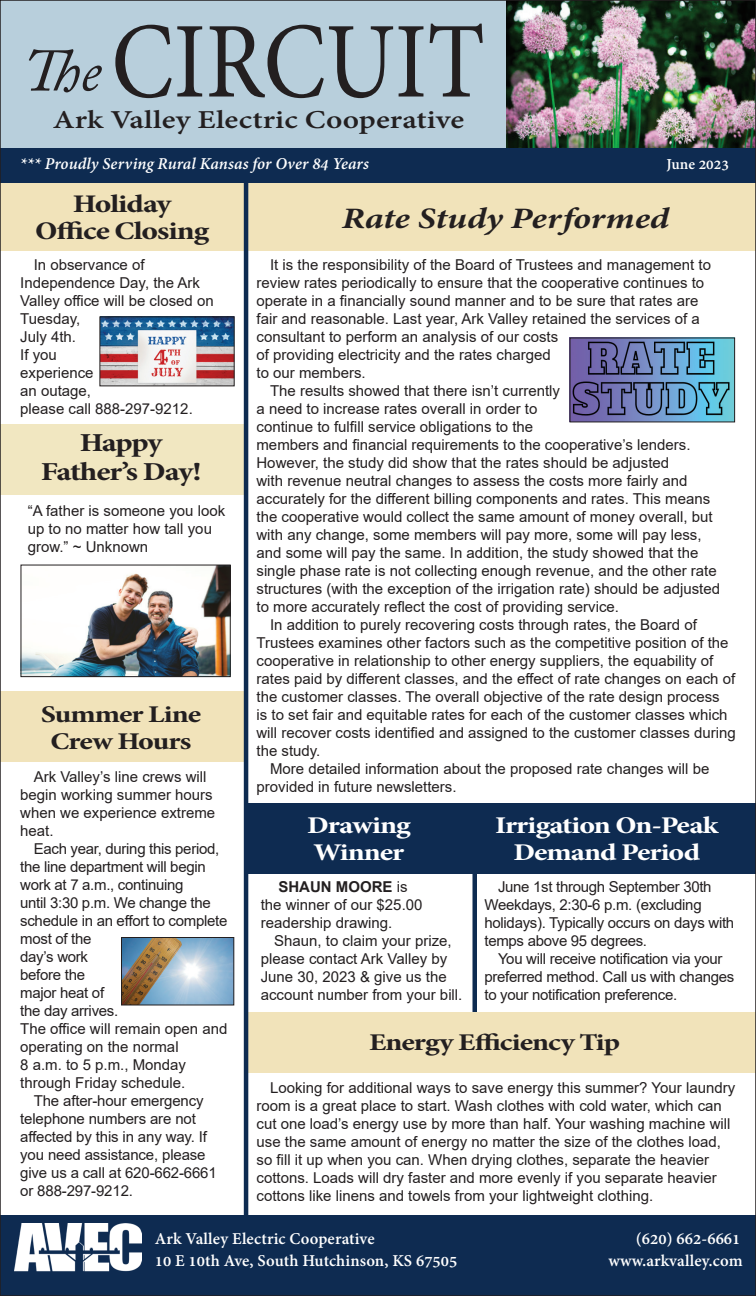
<style>
.page{position:relative;width:756px;height:1296px;background:#fff}
.page>*{position:absolute;margin:0;border:0;box-sizing:border-box;transform-origin:0 0}
.t1{font:108px "Minion Pro";color:#231f20;scale:.87 1}
.t2{font:italic 700 29.7px "Minion Pro";letter-spacing:-.005em;color:#231f20;scale:1.23 1}
.t3{font:700 28.05px "Adobe Devanagari";color:#231f20;scale:1.23 1}
.t4{font:700 condensed 26.25px/28.5px "Minion Pro";letter-spacing:-.04em;color:#231f20;text-align:center;scale:1.3 1}
.t5{font:700 condensed 25.65px/27px "Minion Pro";letter-spacing:-.03em;color:#231f20;text-align:center;scale:1.33 1}
.t6{font:700 condensed 24.3px/27px "Minion Pro";letter-spacing:-.03em;color:#fff;text-align:center;scale:1.33 1}
.t7{font:700 condensed 24.3px/27px "Minion Pro";letter-spacing:-.03em;color:#231f20;text-align:center;scale:1.33 1}
.t8{font:700 18px "Adobe Devanagari";letter-spacing:.005em;color:#fff}
.t9{font:italic 700 18px "Adobe Devanagari";color:#fff}
.t10{font:700 16.5px "Adobe Devanagari";letter-spacing:.005em;color:#fff}
.t11{font:15px/18px "Arial";color:#231f20}
.t12{font:15px/18px "Arial";letter-spacing:-.02em;color:#231f20}
.s1{font-family:"Adobe Caslon Pro";font-style:italic;font-size:60px}
.s2{font-weight:700}
</style>
<div class="page">
<div style="left:246px;top:803px;width:510px;height:71px;background:#0e2b51"></div>
<div style="left:0;top:181px;width:756px;height:70px;background:#f1e3ba"></div>
<div style="left:0;top:691px;width:246px;height:71px;background:#f1e3ba"></div>
<img style="left:123px;top:939px;width:109px;height:64px">
<div style="left:121px;top:937px;width:113px;height:68px;border:1px solid #231f20"></div>
<div style="left:0;top:0;width:756px;height:176px;background:#b8cfdc"></div>
<img style="left:506px;top:3px;width:247px;height:145px">
<div style="left:0;top:148px;width:756px;height:34px;background:#0e2b51"></div>
<div style="left:0;top:1215px;width:756px;height:81px;background:#0e2b51"></div>
<img style="left:15px;top:1223px;width:126px;height:49px">
<img style="left:102px;top:318px;width:131px;height:66px">
<div style="left:100px;top:316px;width:135px;height:70px;border:1px solid #231f20"></div>
<div style="left:0;top:424px;width:246px;height:71px;background:#f1e7c1"></div>
<img style="left:23px;top:567px;width:206px;height:108px">
<div style="left:21px;top:565px;width:210px;height:112px;border:1px solid #231f20"></div>
<div style="left:472px;top:858px;width:5px;height:154px;background:#0e2b51"></div>
<div style="left:246px;top:1012px;width:510px;height:61px;background:#f1e3ba"></div>
<img style="left:572px;top:340px;width:161px;height:80px">
<hr style="left:244px;top:181px;width:4px;height:1034px;background:#0e2b51">
<h1 class="t1" style="left:22px;top:-10px;width:533px"><span class="s1">The</span> CIRCUIT</h1>
<h3 class="t3" style="left:53px;top:104px;width:336px">Ark Valley Electric Cooperative</h3>
<p class="t9" style="left:20px;top:154px;width:351px">*** Proudly Serving Rural Kansas for Over 84 Years</p>
<p class="t10" style="left:666px;top:154px;width:64px">June 2023</p>
<h3 class="t5" style="left:35px;top:190px;width:132px">Holiday<br>Office Closing</h3>
<p class="t11" style="left:20px;top:256px;width:195px;text-indent:14px">In observance of<br>Independence Day, the Ark<br>Valley office will be closed on<br>Tuesday,<br>July 4th.<br>If you<br>experience<br>an outage,<br>please call 888-297-9212.</p>
<h3 class="t4" style="left:41px;top:428px;width:125px">Happy<br>Father’s Day!</h3>
<p class="t11" style="left:28px;top:502px;width:199px">“A father is someone you look up to no matter how tall you grow.” ~ Unknown</p>
<h3 class="t7" style="left:41px;top:700px;width:122px">Summer Line<br>Crew Hours</h3>
<p class="t11" style="left:20px;top:768px;width:197px;text-indent:14px">Ark Valley’s line crews will begin working summer hours when we experience extreme heat.</p>
<p class="t12" style="left:34px;top:840px;width:187px">Each year, during this period,</p>
<p class="t12" style="left:20px;top:858px;width:187px">the line department will begin</p>
<p class="t12" style="left:20px;top:876px;width:165px">work at 7 a.m., continuing</p>
<p class="t12" style="left:20px;top:894px;width:192px">until 3:30 p.m. We change the</p>
<p class="t12" style="left:20px;top:912px;width:209px">schedule in an effort to complete</p>
<p class="t12" style="left:20px;top:930px;width:73px">most of the</p>
<p class="t11" style="left:20px;top:948px;width:69px">day’s work</p>
<p class="t12" style="left:20px;top:966px;width:66px">before the</p>
<p class="t12" style="left:20px;top:984px;width:85px">major heat of</p>
<p class="t12" style="left:20px;top:1002px;width:100px">the day arrives.</p>
<p class="t11" style="left:20px;top:1020px;width:209px">The office will remain open and</p>
<p class="t11" style="left:20px;top:1038px;width:160px">operating on the normal</p>
<p class="t11" style="left:20px;top:1056px;width:167px">8 a.m. to 5 p.m., Monday</p>
<p class="t11" style="left:20px;top:1074px;width:167px">through Friday schedule.</p>
<p class="t11" style="left:34px;top:1092px;width:171px">The after-hour emergency</p>
<p class="t11" style="left:20px;top:1110px;width:177px">telephone numbers are not</p>
<p class="t11" style="left:20px;top:1128px;width:188px">affected by this in any way. If</p>
<p class="t11" style="left:20px;top:1146px;width:187px">you need assistance, please</p>
<p class="t11" style="left:20px;top:1164px;width:198px">give us a call at 620-662-6661</p>
<p class="t11" style="left:20px;top:1182px;width:114px">or 888-297-9212.</p>
<h2 class="t2" style="left:342px;top:197px;width:268px">Rate Study Performed</h2>
<p class="t11" style="left:270px;top:256px;width:443px">It is the responsibility of the Board of Trustees and management to</p>
<p class="t11" style="left:256px;top:274px;width:449px">review rates periodically to ensure that the cooperative continues to</p>
<p class="t11" style="left:256px;top:292px;width:443px">operate in a financially sound manner and to be sure that rates are</p>
<p class="t11" style="left:256px;top:310px;width:445px">fair and reasonable. Last year, Ark Valley retained the services of a</p>
<p class="t11" style="left:256px;top:328px;width:303px">consultant to perform an analysis of our costs</p>
<p class="t11" style="left:256px;top:346px;width:296px">of providing electricity and the rates charged</p>
<p class="t11" style="left:256px;top:364px;width:111px">to our members.</p>
<p class="t11" style="left:270px;top:382px;width:292px">The results showed that there isn’t currently</p>
<p class="t11" style="left:256px;top:400px;width:282px">a need to increase rates overall in order to</p>
<p class="t11" style="left:256px;top:418px;width:278px">continue to fulfill service obligations to the</p>
<p class="t11" style="left:256px;top:436px;width:436px">members and financial requirements to the cooperative’s lenders.</p>
<p class="t11" style="left:256px;top:454px;width:414px">However, the study did show that the rates should be adjusted</p>
<p class="t11" style="left:256px;top:472px;width:433px">with revenue neutral changes to assess the costs more fairly and</p>
<p class="t11" style="left:256px;top:490px;width:455px">accurately for the different billing components and rates. This means</p>
<p class="t11" style="left:256px;top:508px;width:458px">the cooperative would collect the same amount of money overall, but</p>
<p class="t11" style="left:256px;top:526px;width:447px">with any change, some members will pay more, some will pay less,</p>
<p class="t11" style="left:256px;top:544px;width:443px">and some will pay the same. In addition, the study showed that the</p>
<p class="t11" style="left:256px;top:562px;width:462px">single phase rate is not collecting enough revenue, and the other rate</p>
<p class="t11" style="left:256px;top:580px;width:465px">structures (with the exception of the irrigation rate) should be adjusted</p>
<p class="t11" style="left:256px;top:598px;width:364px">to more accurately reflect the cost of providing service.</p>
<p class="t11" style="left:270px;top:616px;width:428px">In addition to purely recovering costs through rates, the Board of</p>
<p class="t11" style="left:256px;top:634px;width:474px">Trustees examines other factors such as the competitive position of the</p>
<p class="t11" style="left:256px;top:652px;width:458px">cooperative in relationship to other energy suppliers, the equability of</p>
<p class="t11" style="left:256px;top:670px;width:480px">rates paid by different classes, and the effect of rate changes on each of</p>
<p class="t11" style="left:256px;top:688px;width:465px">the customer classes. The overall objective of the rate design process</p>
<p class="t11" style="left:256px;top:706px;width:473px">is to set fair and equitable rates for each of the customer classes which</p>
<p class="t11" style="left:256px;top:724px;width:481px">will recover costs identified and assigned to the customer classes during</p>
<p class="t11" style="left:256px;top:742px;width:65px">the study.</p>
<p class="t11" style="left:270px;top:760px;width:441px">More detailed information about the proposed rate changes will be</p>
<p class="t11" style="left:256px;top:778px;width:202px">provided in future newsletters.</p>
<h3 class="t6" style="left:307px;top:812px;width:79px;text-align:left">Drawing<br>Winner</h3>
<p class="t11" style="left:261px;top:878px;width:163px;text-indent:18px"><span class="s2">SHAUN MOORE</span> is the winner of our $25.00 readership drawing.</p>
<p class="t11" style="left:261px;top:932px;width:203px;text-indent:14px">Shaun, to claim your prize, please contact Ark Valley by<br>June 30, 2023 &amp; give us the account number from your bill.</p>
<h3 class="t6" style="left:495px;top:812px;width:169px">Irrigation On-Peak<br>Demand Period</h3>
<p class="t12" style="left:484px;top:878px;width:251px;text-indent:14px">June 1st through September 30th<br>Weekdays, 2:30-6 p.m. (excluding holidays). Typically occurs on days with temps above 95 degrees.</p>
<p class="t12" style="left:484px;top:950px;width:251px;text-indent:14px">You will receive notification via your preferred method. Call us with changes to your notification preference.</p>
<h3 class="t7" style="left:369px;top:1029px;width:190px">Energy Efficiency Tip</h3>
<p class="t11" style="left:256px;top:1079px;width:480px;text-indent:14px">Looking for additional ways to save energy this summer? Your laundry room is a great place to start. Wash clothes with cold water, which can cut one load’s energy use by more than half. Your washing machine will use the same amount of energy no matter the size of the clothes load, so fill it up when you can. When drying clothes, separate the heavier cottons. Loads will dry faster and more evenly if you separate heavier cottons like linens and towels from your lightweight clothing.</p>
<p class="t8" style="left:155px;top:1228px;width:221px">Ark Valley Electric Cooperative</p>
<p class="t8" style="left:636px;top:1228px;width:106px">(620) 662-6661</p>
<p class="t8" style="left:155px;top:1250px;width:304px">10 E 10th Ave, South Hutchinson, KS 67505</p>
<p class="t8" style="left:608px;top:1250px;width:136px">www.arkvalley.com</p>
</div>
